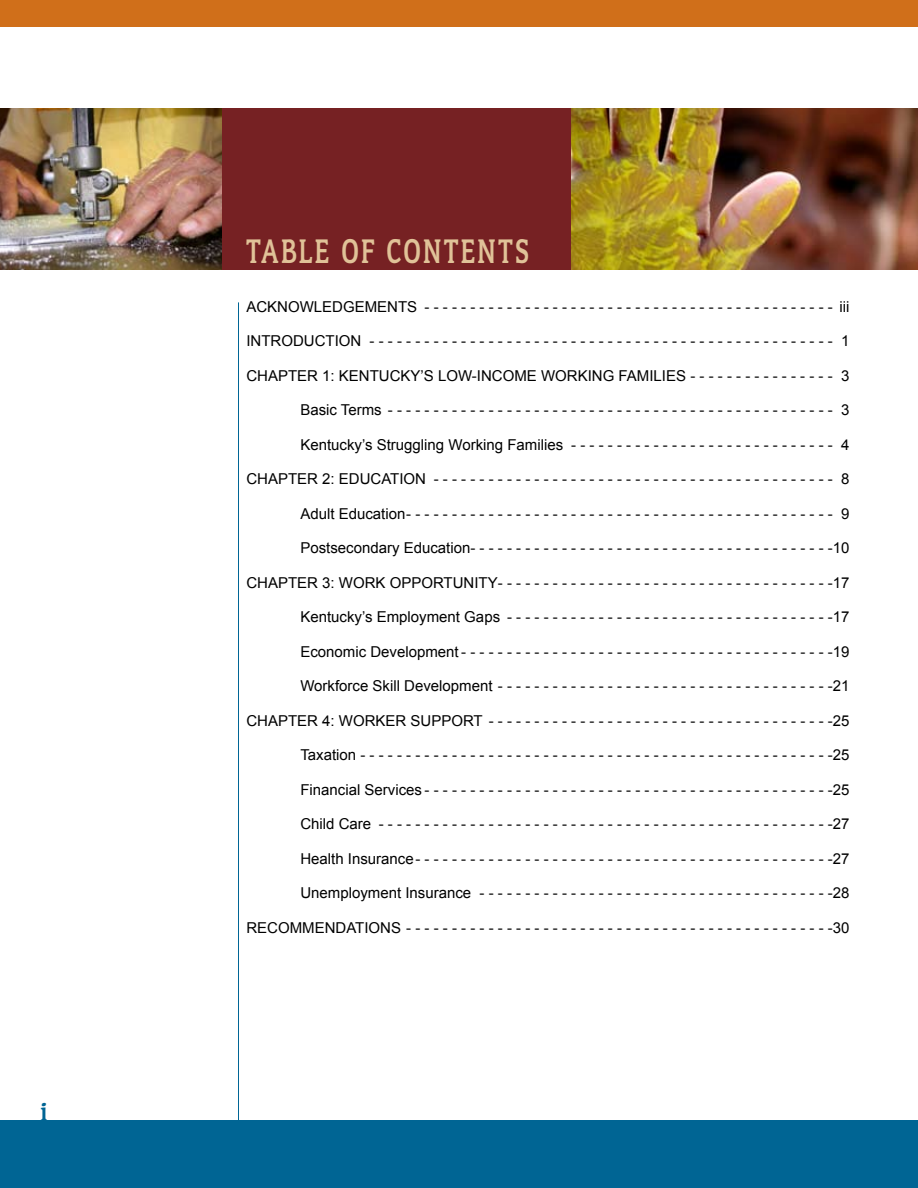
<style>
.page{position:relative;width:918px;height:1188px;background:#fff}
.page>*{position:absolute;margin:0;border:0;box-sizing:border-box;transform-origin:0 0}
.t1{font:700 36px "Senate Condensed";letter-spacing:.075em;color:#e0c298}
.t2{font:700 27px "Senate";color:#006594}
.t3{font:15px "Arial";color:#000}
</style>
<div class="page">
<div style="left:0;top:0;width:918px;height:27px;background:#d06f1a"></div>
<div style="left:0;top:108px;width:918px;height:162px;background:#762123"></div>
<img style="left:0;top:108px;width:222px;height:162px">
<img style="left:571px;top:108px;width:347px;height:162px">
<div style="left:0;top:1120px;width:918px;height:68px;background:#006594"></div>
<hr style="left:238px;top:302px;width:1px;height:824px;background:#006594">
<h2 class="t2" style="left:40px;top:1098px;width:8px">i</h2>
<h1 class="t1" style="left:246px;top:233px;width:282px">TABLE OF CONTENTS</h1>
<p class="t3" style="left:246px;top:296px;width:604px">ACKNOWLEDGEMENTS ---------------------------------------------- iii</p>
<p class="t3" style="left:246px;top:331px;width:604px">INTRODUCTION ---------------------------------------------------- 1</p>
<p class="t3" style="left:246px;top:365px;width:604px">CHAPTER 1: KENTUCKY’S LOW-INCOME WORKING FAMILIES - - - - - - - - - - - - - - - - - 3</p>
<p class="t3" style="left:300px;top:400px;width:551px">BasicTerms - ------------------------------------------------- 3</p>
<p class="t3" style="left:300px;top:434px;width:551px">Kentucky’sStrugglingWorkingFamilies ------------------------------ 4</p>
<p class="t3" style="left:246px;top:469px;width:604px">CHAPTER2:EDUCATION --------------------------------------------- 8</p>
<p class="t3" style="left:300px;top:503px;width:551px">AdultEducation ----------------------------------------------- 9</p>
<p class="t3" style="left:300px;top:538px;width:550px">PostsecondaryEducation --------------------------------------- 10</p>
<p class="t3" style="left:246px;top:572px;width:604px">CHAPTER3:WORKOPPORTUNITY ------------------------------------ 17</p>
<p class="t3" style="left:300px;top:607px;width:551px">Kentucky’sEmploymentGaps ------------------------------------ 17</p>
<p class="t3" style="left:300px;top:641px;width:551px">EconomicDevelopment ---------------------------------------- 19</p>
<p class="t3" style="left:300px;top:676px;width:551px">WorkforceSkillDevelopment - ------------------------------------ 21</p>
<p class="t3" style="left:246px;top:710px;width:604px">CHAPTER4:WORKERSUPPORT - ------------------------------------- 25</p>
<p class="t3" style="left:300px;top:745px;width:551px">Taxation - --------------------------------------------------- 25</p>
<p class="t3" style="left:300px;top:779px;width:551px">FinancialServices -------------------------------------------- 25</p>
<p class="t3" style="left:300px;top:814px;width:551px">ChildCare -------------------------------------------------- 27</p>
<p class="t3" style="left:300px;top:848px;width:551px">HealthInsurance --------------------------------------------- 27</p>
<p class="t3" style="left:300px;top:883px;width:551px">UnemploymentInsurance --------------------------------------- 28</p>
<p class="t3" style="left:246px;top:917px;width:604px">RECOMMENDATIONS - ---------------------------------------------- 30</p>
</div>
